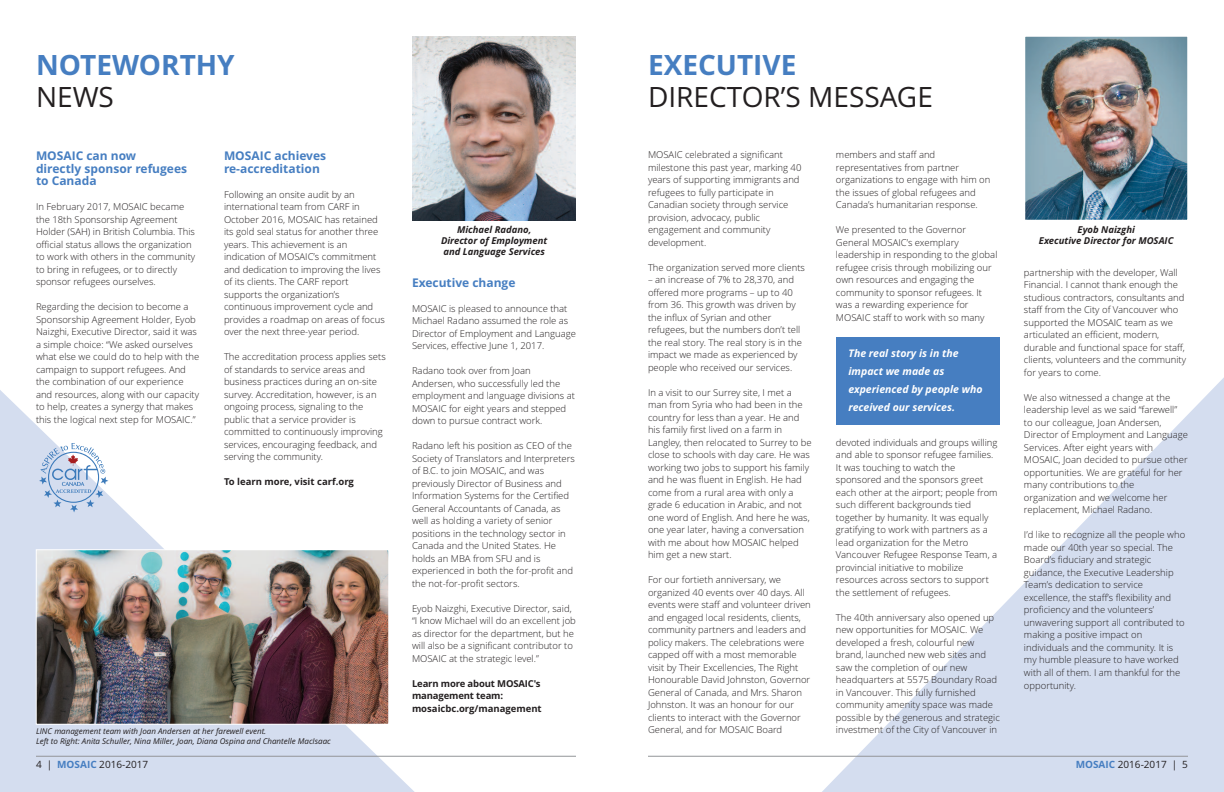
<style>
.page{position:relative;width:1224px;height:792px;background:#fff}
.page>*{position:absolute;margin:0;border:0;box-sizing:border-box;transform-origin:0 0}
.t1{font:28px "Open Sans";color:#231f20}
.t2{font:700 28px "Open Sans";color:#467ec1}
.t3{font:700 12px/12.5px "Open Sans";color:#467ec1}
.t4{font:italic 700 10.5px/18px "Open Sans";color:#fff}
.t5{font:10px "Open Sans";color:#231f20}
.t6{font:300 9.5px/12.5px "Open Sans";color:#231f20}
.t7{font:italic 700 9.5px/11px "Open Sans";color:#231f20;text-align:center}
.t8{font:700 9.5px/12.5px "Open Sans";letter-spacing:-.01em;color:#231f20}
.t9{font:italic 8px/10px "Open Sans";color:#231f20}
.s1{font-weight:700;color:#467ec1}
</style>
<div class="page">
<svg style="left:814px;top:377px;width:410px;height:415px;fill:#d4ddef"></svg>
<svg style="left:0;top:390px;width:424px;height:402px"></svg>
<hr style="left:648px;top:756px;width:540px;height:1px;background:#939598">
<hr style="left:36px;top:756px;width:540px;height:1px;background:#939598">
<div style="left:836px;top:337px;width:164px;height:88px;background:#467ec1"></div>
<img style="left:1026px;top:38px;width:160px;height:180px">
<div style="left:1024px;top:36px;width:164px;height:184px;border:1px solid #fff"></div>
<img style="left:38px;top:552px;width:349px;height:170px">
<div style="left:36px;top:550px;width:353px;height:174px;border:1px solid #fff"></div>
<img style="left:412px;top:36px;width:164px;height:184px">
<svg style="left:39px;top:443px;width:69px;height:69px"></svg>
<h1 class="t2" style="left:36px;top:49px;width:200px">NOTEWORTHY</h1>
<h1 class="t1" style="left:36px;top:81px;width:79px">NEWS</h1>
<p class="t3" style="left:36px;top:150px;width:153px">MOSAIC can now<br>directly sponsor refugees to Canada</p>
<p class="t6" style="left:36px;top:201px;width:161px">In February 2017, MOSAIC became the 18th Sponsorship Agreement Holder (SAH) in British Columbia. This official status allows the organization to work with others in the community to bring in refugees, or to directly sponsor refugees ourselves.</p>
<p class="t6" style="left:36px;top:301px;width:165px">Regarding the decision to become a Sponsorship Agreement Holder, Eyob Naizghi, Executive Director, said it was a simple choice: “We asked ourselves what else we could do to help with the campaign to support refugees. And the combination of our experience and resources, along with our capacity to help, creates a synergy that makes this the logical next step for MOSAIC.”</p>
<p class="t3" style="left:224px;top:150px;width:104px">MOSAIC achieves re-accreditation</p>
<p class="t6" style="left:224px;top:188px;width:162px">Following an onsite audit by an international team from CARF in October 2016, MOSAIC has retained its gold seal status for another three years. This achievement is an indication of MOSAIC’s commitment and dedication to improving the lives of its clients. The CARF report supports the organization’s continuous improvement cycle and provides a roadmap on areas of focus over the next three-year period.</p>
<p class="t6" style="left:224px;top:351px;width:163px">The accreditation process applies sets of standards to service areas and business practices during an on-site survey. Accreditation, however, is an ongoing process, signaling to the public that a service provider is committed to continuously improving services, encouraging feedback, and serving the community.</p>
<p class="t8" style="left:224px;top:476px;width:131px">To learn more, visit carf.org</p>
<p class="t9" style="left:36px;top:726px;width:296px">LINC management team with Joan Andersen at her farewell event.<br>Left to Right: Anita Schuller, Nina Miller, Joan, Diana Ospina and Chantelle MacIsaac</p>
<p class="t7" style="left:441px;top:224px;width:108px">Michael Radano,<br>Director of Employment and Language Services</p>
<p class="t3" style="left:412px;top:276px;width:105px">Executive change</p>
<p class="t6" style="left:412px;top:302px;width:165px">MOSAIC is pleased to announce that Michael Radano assumed the role as Director of Employment and Language Services, effective June 1, 2017.</p>
<p class="t6" style="left:412px;top:365px;width:164px">Radano took over from Joan<br>Andersen, who successfully led the employment and language divisions at<br>MOSAIC for eight years and stepped down to pursue contract work.</p>
<p class="t6" style="left:412px;top:440px;width:164px">Radano left his position as CEO of the Society of Translators and Interpreters of B.C. to join MOSAIC, and was previously Director of Business and Information Systems for the Certified General Accountants of Canada, as well as holding a variety of senior positions in the technology sector in Canada and the United States. He holds an MBA from SFU and is experienced in both the for-profit and the not-for-profit sectors.</p>
<p class="t6" style="left:412px;top:602px;width:165px">Eyob Naizghi, Executive Director, said, “I know Michael will do an excellent job as director for the department, but he will also be a significant contributor to MOSAIC at the strategic level.”</p>
<p class="t8" style="left:412px;top:677px;width:131px">Learn more about MOSAIC's management team: mosaicbc.org/management</p>
<h1 class="t2" style="left:648px;top:49px;width:150px">EXECUTIVE</h1>
<h1 class="t1" style="left:648px;top:81px;width:286px">DIRECTOR’S MESSAGE</h1>
<p class="t6" style="left:648px;top:149px;width:155px">MOSAIC celebrated a significant milestone this past year, marking 40 years of supporting immigrants and refugees to fully participate in<br>Canadian society through service provision, advocacy, public engagement and community development.</p>
<p class="t6" style="left:648px;top:261px;width:158px">The organization served more clients</p>
<p class="t6" style="left:648px;top:274px;width:156px">– an increase of 7% to 28,370, and offered more programs – up to 40 from 36. This growth was driven by the influx of Syrian and other refugees, but the numbers don’t tell the real story. The real story is in the impact we made as experienced by people who received our services.</p>
<p class="t6" style="left:648px;top:386px;width:165px">In a visit to our Surrey site, I met a man from Syria who had been in the country for less than a year. He and his family first lived on a farm in Langley, then relocated to Surrey to be close to schools with day care. He was working two jobs to support his family and he was fluent in English. He had come from a rural area with only a grade 6 education in Arabic, and not one word of English. And here he was, one year later, having a conversation with me about how MOSAIC helped him get a new start.</p>
<p class="t6" style="left:648px;top:574px;width:164px">For our fortieth anniversary, we organized 40 events over 40 days. All events were staff and volunteer driven and engaged local residents, clients, community partners and leaders and policy makers. The celebrations were capped off with a most memorable visit by Their Excellencies, The Right Honourable David Johnston, Governor General of Canada, and Mrs. Sharon Johnston. It was an honour for our clients to interact with the Governor General, and for MOSAIC Board</p>
<p class="t6" style="left:836px;top:149px;width:156px">members and staff and representatives from partner organizations to engage with him on the issues of global refugees and<br>Canada’s humanitarian response.</p>
<p class="t6" style="left:836px;top:224px;width:163px">We presented to the Governor<br>General MOSAIC’s exemplary leadership in responding to the global refugee crisis through mobilizing our own resources and engaging the community to sponsor refugees. It was a rewarding experience for<br>MOSAIC staff to work with so many</p>
<p class="t4" style="left:848px;top:344px;width:136px">The real story is in the impact we made as experienced by people who received our services.</p>
<p class="t6" style="left:836px;top:436px;width:163px">devoted individuals and groups willing and able to sponsor refugee families.<br>It was touching to watch the sponsored and the sponsors greet each other at the airport; people from such different backgrounds tied together by humanity. It was equally gratifying to work with partners as a lead organization for the Metro Vancouver Refugee Response Team, a provincial initiative to mobilize resources across sectors to support the settlement of refugees.</p>
<p class="t6" style="left:836px;top:611px;width:165px">The 40th anniversary also opened up new opportunities for MOSAIC. We developed a fresh, colourful new brand, launched new web sites and saw the completion of our new headquarters at 5575 Boundary Road in Vancouver. This fully furnished community amenity space was made possible by the generous and strategic investment of the City of Vancouver in</p>
<p class="t7" style="left:1039px;top:224px;width:136px">Eyob Naizghi<br>Executive Director for MOSAIC</p>
<p class="t6" style="left:1024px;top:266px;width:164px">partnership with the developer, Wall Financial. I cannot thank enough the studious contractors, consultants and staff from the City of Vancouver who supported the MOSAIC team as we articulated an efficient, modern, durable and functional space for staff, clients, volunteers and the community for years to come.</p>
<p class="t6" style="left:1024px;top:391px;width:165px">We also witnessed a change at the leadership level as we said “farewell” to our colleague, Joan Andersen, Director of Employment and Language Services. After eight years with MOSAIC, Joan decided to pursue other opportunities. We are grateful for her many contributions to the organization and we welcome her replacement, Michael Radano.</p>
<p class="t6" style="left:1024px;top:529px;width:163px">I’d like to recognize all the people who made our 40th year so special. The Board’s fiduciary and strategic guidance, the Executive Leadership Team’s dedication to service excellence, the staff’s flexibility and proficiency and the volunteers’ unwavering support all contributed to making a positive impact on individuals and the community. It is my humble pleasure to have worked with all of them. I am thankful for the opportunity.</p>
<p class="t5" style="left:36px;top:759px;width:114px">4 | <span class="s1">MOSAIC</span> 2016-2017</p>
<p class="t5" style="left:1076px;top:759px;width:114px"><span class="s1">MOSAIC</span> 2016-2017 | 5</p>
</div>
